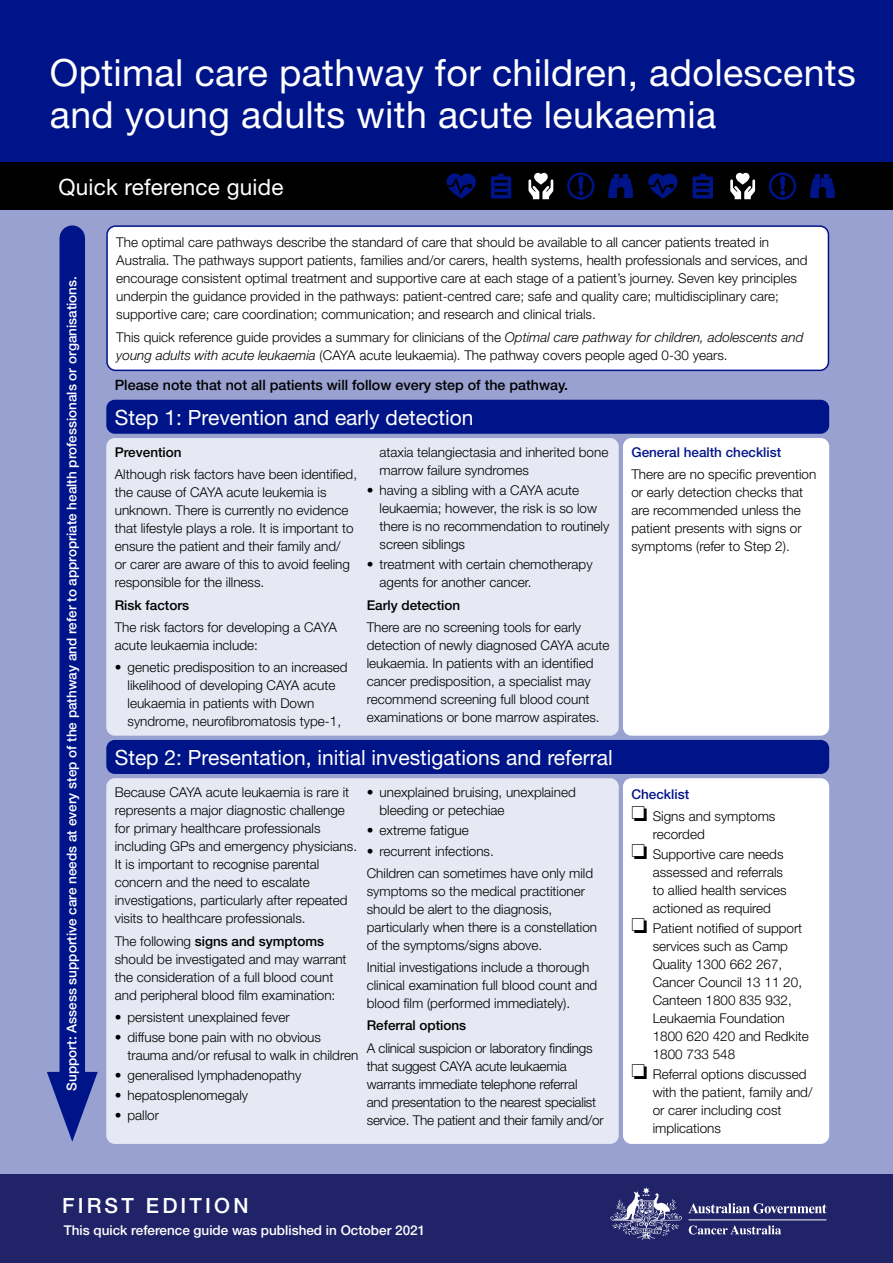
<style>
.page{position:relative;width:893px;height:1263px;background:#fff}
.page>*{position:absolute;margin:0;border:0;box-sizing:border-box;transform-origin:0 0}
.t1{font:37.5px/42px "Helvetica Neue LT";letter-spacing:.01em;color:#fff}
.t2{font:22.5px "Helvetica Neue LT";letter-spacing:.01em;color:#fff}
.t3{font:21px "Helvetica Neue LT";color:#fff}
.t4{font:500 21px "Helvetica Neue LT";letter-spacing:.15em;color:#fff}
.t5{font:500 14.25px "Helvetica Neue LT";color:#000}
.t6{font:300 13.5px/18px "Helvetica Neue LT";color:#000}
.t7{font:500 13.5px "Helvetica Neue LT";color:#fff}
.t8{font:500 13.5px "Helvetica Neue LT";color:#000}
.t9{font:500 13.5px "Helvetica Neue LT";color:#001489}
.s1{font-style:italic}
.s2{font-weight:500}
.s3{font-weight:500;color:#001489}
</style>
<div class="page">
<div style="left:0;top:1174px;width:893px;height:89px;background:#202368"></div>
<svg style="left:610px;top:1187px;width:72px;height:52px"></svg>
<hr style="left:689px;top:1219px;width:137px;height:1px;background:#fff">
<svg style="left:689px;top:1225px;width:92px;height:9px"></svg>
<svg style="left:688px;top:1203px;width:138px;height:10px"></svg>
<div style="left:0;top:162px;width:893px;height:48px;background:#000"></div>
<svg style="left:648px;top:173px;width:30px;height:26px"></svg>
<svg style="left:769px;top:172px;width:27px;height:28px"></svg>
<svg style="left:810px;top:174px;width:24px;height:24px"></svg>
<svg style="left:693px;top:174px;width:20px;height:25px"></svg>
<svg style="left:730px;top:173px;width:25px;height:26px"></svg>
<svg style="left:446px;top:173px;width:30px;height:26px"></svg>
<svg style="left:567px;top:172px;width:27px;height:28px"></svg>
<svg style="left:609px;top:174px;width:24px;height:24px"></svg>
<svg style="left:491px;top:174px;width:20px;height:25px"></svg>
<svg style="left:528px;top:173px;width:25px;height:26px"></svg>
<div style="left:0;top:210px;width:893px;height:964px;background:#99a1d0"></div>
<div style="left:60px;top:238px;width:25px;height:860px;background:#001489"></div>
<svg style="left:47px;top:1072px;width:51px;height:70px"></svg>
<div style="left:106px;top:400px;width:723px;height:34px;background:#001489;border-radius:9px"></div>
<div style="left:0;top:0;width:893px;height:162px;background:#001489"></div>
<div style="left:106px;top:438px;width:513px;height:298px;background:#e6e8f3;border-radius:9px"></div>
<div style="left:107px;top:226px;width:721px;height:144px;background:#fff;border-radius:9px"></div>
<div style="left:106px;top:225px;width:723px;height:146px;border:2px solid #001489;border-radius:9px"></div>
<div style="left:106px;top:740px;width:723px;height:34px;background:#001489;border-radius:9px"></div>
<div style="left:106px;top:778px;width:513px;height:366px;background:#e6e8f3;border-radius:9px"></div>
<div style="left:623px;top:778px;width:206px;height:366px;background:#fff;border-radius:9px"></div>
<div style="left:623px;top:438px;width:206px;height:298px;background:#fff;border-radius:9px"></div>
<h1 class="t1" style="left:50px;top:51px;width:807px">Optimal care pathway for children, adolescents and young adults with acute leukaemia</h1>
<h2 class="t2" style="left:58px;top:173px;width:226px">Quick reference guide</h2>
<p class="t7" style="left:64px;top:1091px;width:816px;rotate:-90deg">Support: Assess supportive care needs at every step of the pathway and refer to appropriate health professionals or organisations.</p>
<p class="t6" style="left:116px;top:233px;width:693px">The optimal care pathways describe the standard of care that should be available to all cancer patients treated in Australia. The pathways support patients, families and/or carers, health systems, health professionals and services, and encourage consistent optimal treatment and supportive care at each stage of a patient’s journey. Seven key principles underpin the guidance provided in the pathways: patient-centred care; safe and quality care; multidisciplinary care; supportive care; care coordination; communication; and research and clinical trials.</p>
<p class="t6" style="left:116px;top:328px;width:689px">This quick reference guide provides a summary for clinicians of the <span class="s1">Optimal care pathway for children, adolescents and young adults with acute leukaemia</span> (CAYA acute leukaemia). The pathway covers people aged 0-30 years.</p>
<p class="t5" style="left:115px;top:377px;width:455px">Please note that not all patients will follow every step of the pathway.</p>
<h3 class="t3" style="left:115px;top:405px;width:360px">Step 1: Prevention and early detection</h3>
<p class="t8" style="left:115px;top:444px;width:68px">Prevention</p>
<p class="t6" style="left:115px;top:465px;width:244px">Although risk factors have been identified, the cause of CAYA acute leukemia is unknown. There is currently no evidence that lifestyle plays a role. It is important to ensure the patient and their family and/<br>or carer are aware of this to avoid feeling responsible for the illness.</p>
<p class="t8" style="left:115px;top:597px;width:76px">Risk factors</p>
<p class="t6" style="left:115px;top:618px;width:224px">The risk factors for developing a CAYA acute leukaemia include:</p>
<p class="t6" style="left:128px;top:658px;width:222px;text-indent:-13px">• genetic predisposition to an increased likelihood of developing CAYA acute leukaemia in patients with Down syndrome, neurofibromatosis type-1,</p>
<p class="t6" style="left:379px;top:443px;width:230px">ataxia telangiectasia and inherited bone marrow failure syndromes</p>
<p class="t6" style="left:379px;top:481px;width:231px;text-indent:-13px">• having a sibling with a CAYA acute leukaemia; however, the risk is so low there is no recommendation to routinely screen siblings</p>
<p class="t6" style="left:379px;top:555px;width:215px;text-indent:-13px">• treatment with certain chemotherapy agents for another cancer.</p>
<p class="t8" style="left:367px;top:597px;width:95px">Early detection</p>
<p class="t6" style="left:367px;top:618px;width:244px">There are no screening tools for early detection of newly diagnosed CAYA acute leukaemia. In patients with an identified cancer predisposition, a specialist may recommend screening full blood count examinations or bone marrow aspirates.</p>
<h3 class="t3" style="left:115px;top:745px;width:499px">Step 2: Presentation, initial investigations and referral</h3>
<p class="t6" style="left:115px;top:783px;width:244px">Because CAYA acute leukaemia is rare it represents a major diagnostic challenge for primary healthcare professionals including GPs and emergency physicians.<br>It is important to recognise parental concern and the need to escalate investigations, particularly after repeated visits to healthcare professionals.</p>
<p class="t6" style="left:115px;top:931px;width:233px">The following <span class="s2">signs and symptoms </span>should be investigated and may warrant the consideration of a full blood count and peripheral blood film examination:</p>
<p class="t6" style="left:115px;top:1008px;width:176px">• persistent unexplained fever</p>
<p class="t6" style="left:128px;top:1028px;width:232px;text-indent:-13px">• diffuse bone pain with no obvious trauma and/or refusal to walk in children</p>
<p class="t6" style="left:115px;top:1066px;width:188px">• generalised lymphadenopathy</p>
<p class="t6" style="left:115px;top:1086px;width:135px">• hepatosplenomegaly</p>
<p class="t6" style="left:115px;top:1106px;width:46px">• pallor</p>
<p class="t6" style="left:379px;top:783px;width:198px;text-indent:-13px">• unexplained bruising, unexplained bleeding or petechiae</p>
<p class="t6" style="left:367px;top:821px;width:104px">• extreme fatigue</p>
<p class="t6" style="left:367px;top:839px;width:228px;line-height:22.2px">• recurrent infections.<br>Children can sometimes have only mild</p>
<p class="t6" style="left:367px;top:882px;width:232px">symptoms so the medical practitioner should be alert to the diagnosis, particularly when there is a constellation of the symptoms/signs above.</p>
<p class="t6" style="left:367px;top:958px;width:232px">Initial investigations include a thorough clinical examination full blood count and blood film (performed immediately).</p>
<p class="t8" style="left:367px;top:1017px;width:101px">Referral options</p>
<p class="t6" style="left:367px;top:1038px;width:239px">A clinical suspicion or laboratory findings that suggest CAYA acute leukaemia warrants immediate telephone referral<br>and presentation to the nearest specialist service. The patient and their family and/or</p>
<p class="t9" style="left:631px;top:444px;width:151px">General health checklist</p>
<p class="t6" style="left:631px;top:465px;width:186px">There are no specific prevention or early detection checks that are recommended unless the patient presents with signs or symptoms (refer to Step 2).</p>
<p class="t6" style="left:631px;top:782px;width:146px;line-height:22.2px"><span class="s3">Checklist<br></span>❏ Signs and symptoms</p>
<p class="t6" style="left:631px;top:824px;width:154px;line-height:20.1px;text-indent:21px">recorded<br>❏ Supportive care needs</p>
<p class="t6" style="left:653px;top:863px;width:136px">assessed and referrals to allied health services actioned as required</p>
<p class="t6" style="left:653px;top:919px;width:158px;text-indent:-21px">❏ Patient notified of support services such as Camp<br>Quality 1300 662 267,<br>Cancer Council 13 11 20,<br>Canteen 1800 835 932,<br>Leukaemia Foundation<br>1800 620 420 and Redkite<br>1800 733 548</p>
<p class="t6" style="left:653px;top:1065px;width:161px;text-indent:-21px">❏ Referral options discussed with the patient, family and/ or carer including cost implications</p>
<h3 class="t4" style="left:62px;top:1193px;width:188px">FIRST EDITION</h3>
<p class="t7" style="left:64px;top:1221px;width:363px">This quick reference guide was published in October 2021</p>
</div>
